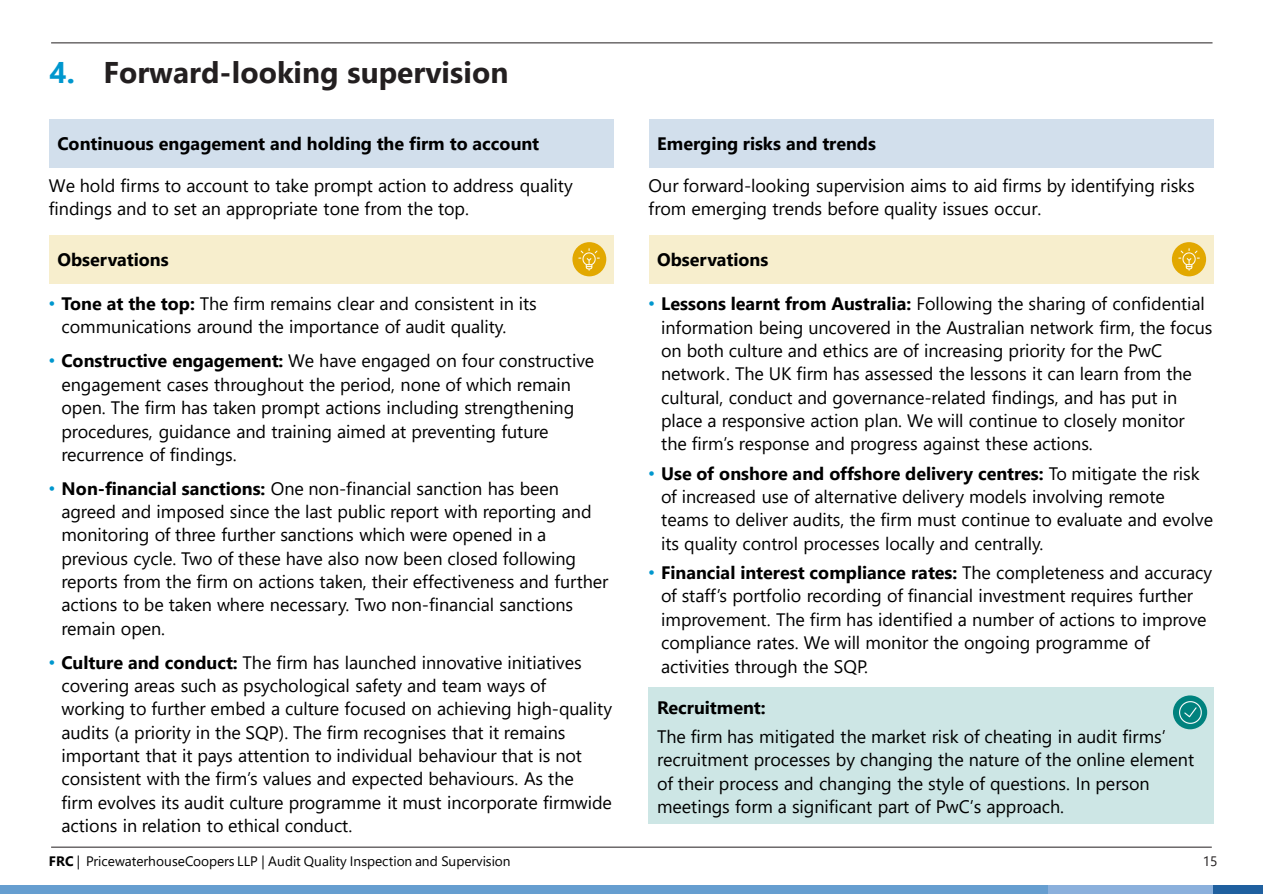
<style>
.page{position:relative;width:1263px;height:894px;background:#fff}
.page>*{position:absolute;margin:0;border:0;box-sizing:border-box;transform-origin:0 0}
.t1{font:700 29.85px "Segoe UI";color:#231f20}
.t2{font:18px/23.4px "Segoe UI";letter-spacing:-.005em;color:#000}
.t3{font:700 18px "Segoe UI";color:#000}
.t4{font:13.65px "Segoe UI";letter-spacing:-.005em;color:#000}
.t5{font:13.65px "Segoe UI";color:#231f20}
.s1{color:#0097ce}
.s2{font-family:"Arial";color:#0097ce}
.s3{font-weight:700}
</style>
<div class="page">
<hr style="left:51px;top:42px;width:1161px;height:1px;background:#231f20">
<hr style="left:51px;top:846px;width:1161px;height:1px;background:#231f20">
<div style="left:0;top:885px;width:1048px;height:8px;background:#669ed0"></div>
<div style="left:1048px;top:885px;width:166px;height:8px;background:#8bb0dc"></div>
<div style="left:1214px;top:885px;width:49px;height:8px;background:#20609f"></div>
<div style="left:49px;top:235px;width:565px;height:48px;background:#f7eecd"></div>
<div style="left:572px;top:242px;width:34px;height:34px;background:#e2a800;border-radius:50%"></div>
<img style="left:579px;top:248px;width:21px;height:22px">
<div style="left:49px;top:119px;width:565px;height:48px;background:#d2dfec"></div>
<div style="left:649px;top:235px;width:565px;height:48px;background:#f7eecd"></div>
<div style="left:1172px;top:242px;width:34px;height:34px;background:#e2a800;border-radius:50%"></div>
<img style="left:1178px;top:248px;width:21px;height:22px">
<div style="left:649px;top:119px;width:565px;height:48px;background:#d2dfec"></div>
<div style="left:648px;top:687px;width:566px;height:136px;background:#cde6e5"></div>
<div style="left:1173px;top:695px;width:34px;height:34px;background:#00827e;border-radius:50%"></div>
<img style="left:1179px;top:701px;width:22px;height:22px">
<h2 class="t1" style="left:50px;top:45px;width:461px"><span class="s1">4.</span> Forward-looking supervision</h2>
<p class="t3" style="left:57px;top:126px;width:483px">Continuous engagement and holding the firm to account</p>
<p class="t2" style="left:49px;top:172px;width:525px">We hold firms to account to take prompt action to address quality findings and to set an appropriate tone from the top.</p>
<p class="t3" style="left:57px;top:243px;width:113px">Observations</p>
<p class="t2" style="left:61px;top:291px;width:477px;text-indent:-13px"><span class="s2">•</span> <span class="s3">Tone at the top:</span> The firm remains clear and consistent in its communications around the importance of audit quality.</p>
<p class="t2" style="left:61px;top:347px;width:534px;text-indent:-13px"><span class="s2">•</span> <span class="s3">Constructive engagement:</span> We have engaged on four constructive engagement cases throughout the period, none of which remain open. The firm has taken prompt actions including strengthening procedures, guidance and training aimed at preventing future recurrence of findings.</p>
<p class="t2" style="left:61px;top:474px;width:548px;text-indent:-13px"><span class="s2">•</span> <span class="s3">Non-financial sanctions:</span> One non-financial sanction has been agreed and imposed since the last public report with reporting and monitoring of three further sanctions which were opened in a previous cycle. Two of these have also now been closed following reports from the firm on actions taken, their effectiveness and further actions to be taken where necessary. Two non-financial sanctions remain open.</p>
<p class="t2" style="left:61px;top:648px;width:552px;text-indent:-13px"><span class="s2">•</span> <span class="s3">Culture and conduct:</span> The firm has launched innovative initiatives covering areas such as psychological safety and team ways of working to further embed a culture focused on achieving high-quality audits (a priority in the SQP). The firm recognises that it remains important that it pays attention to individual behaviour that is not consistent with the firm’s values and expected behaviours. As the<br>firm evolves its audit culture programme it must incorporate firmwide actions in relation to ethical conduct.</p>
<p class="t4" style="left:49px;top:847px;width:463px"><span class="s3">FRC</span> | PricewaterhouseCoopers LLP | Audit Quality Inspection and Supervision</p>
<p class="t3" style="left:657px;top:126px;width:220px">Emerging risks and trends</p>
<p class="t2" style="left:649px;top:172px;width:548px">Our forward-looking supervision aims to aid firms by identifying risks from emerging trends before quality issues occur.</p>
<p class="t3" style="left:657px;top:243px;width:113px">Observations</p>
<p class="t2" style="left:661px;top:291px;width:553px;text-indent:-13px"><span class="s2">•</span> <span class="s3">Lessons learnt from Australia:</span> Following the sharing of confidential information being uncovered in the Australian network firm, the focus on both culture and ethics are of increasing priority for the PwC network. The UK firm has assessed the lessons it can learn from the cultural, conduct and governance-related findings, and has put in place a responsive action plan. We will continue to closely monitor the firm’s response and progress against these actions.</p>
<p class="t2" style="left:661px;top:460px;width:553px;text-indent:-13px"><span class="s2">•</span> <span class="s3">Use of onshore and offshore delivery centres:</span> To mitigate the risk of increased use of alternative delivery models involving remote teams to deliver audits, the firm must continue to evaluate and evolve its quality control processes locally and centrally.</p>
<p class="t2" style="left:661px;top:559px;width:552px;text-indent:-13px"><span class="s2">•</span> <span class="s3">Financial interest compliance rates:</span> The completeness and accuracy of staff’s portfolio recording of financial investment requires further improvement. The firm has identified a number of actions to improve compliance rates. We will monitor the ongoing programme of activities through the SQP.</p>
<p class="t3" style="left:657px;top:690px;width:110px">Recruitment:</p>
<p class="t2" style="left:657px;top:723px;width:539px">The firm has mitigated the market risk of cheating in audit firms’ recruitment processes by changing the nature of the online element of their process and changing the style of questions. In person meetings form a significant part of PwC’s approach.</p>
<p class="t5" style="left:1203px;top:847px;width:16px">15</p>
</div>
